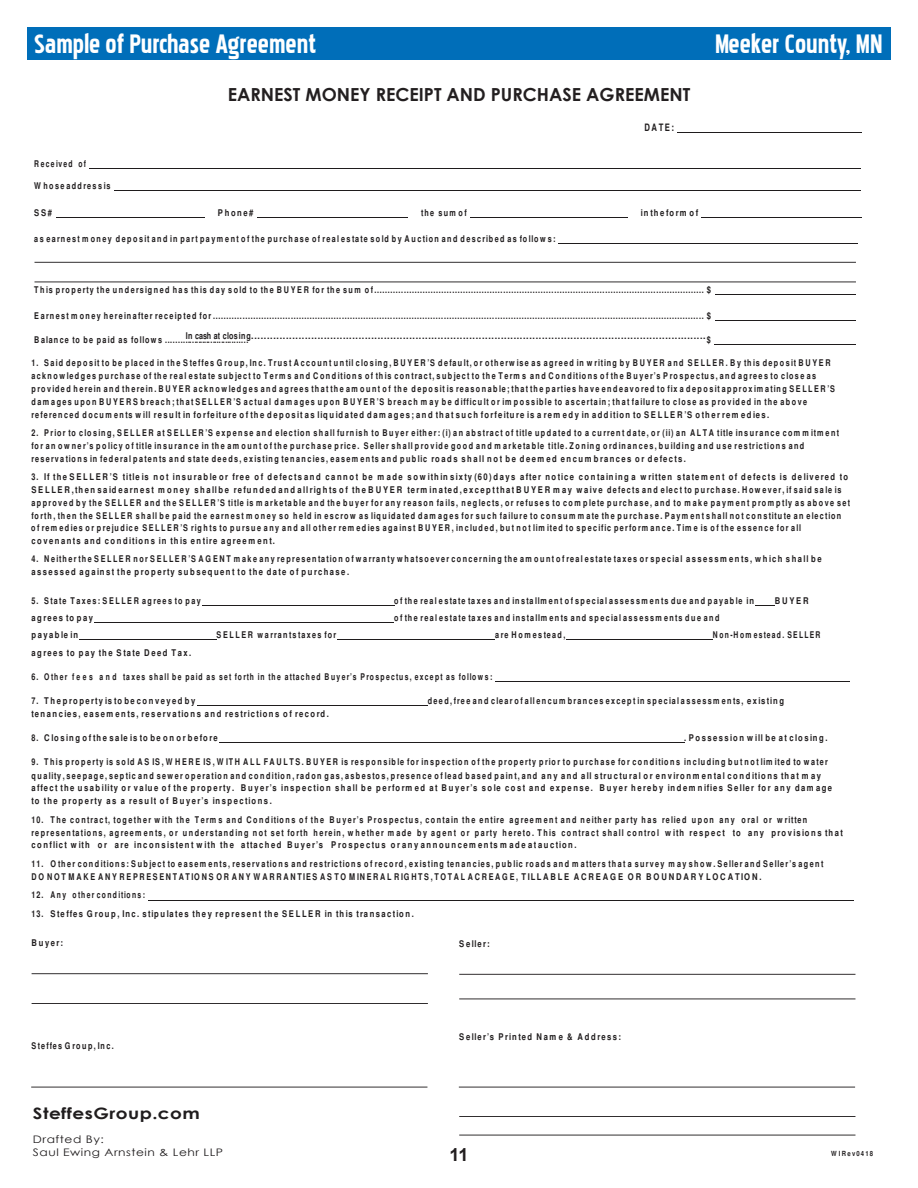
<style>
.page{position:relative;width:918px;height:1188px;background:#fff}
.page>*{position:absolute;margin:0;border:0;box-sizing:border-box;transform-origin:0 0}
.t1{font:33px "Pakenham";color:#fff}
.t2{font:700 18px "Century Gothic";color:#231f20}
.t3{font:700 18px "Arial";color:#231f20}
.t4{font:700 15.75px "Century Gothic";letter-spacing:.025em;color:#201d1e;scale:1.18 1}
.t5{font:700 condensed 13.2px "Helvetica";color:#201d1e;scale:.92 1}
.t6{font:700 condensed 12px/12.8px "Helvetica";letter-spacing:.12em;color:#201d1e;scale:.95 1}
.t7{font:700 condensed 12px "Helvetica";letter-spacing:.1em;color:#201d1e;scale:.95 1}
.t8{font:700 condensed 12px "Helvetica";letter-spacing:.12em;color:#201d1e}
.t9{font:700 condensed 12px/22.4px "Helvetica";letter-spacing:.12em;color:#201d1e;scale:.9 1}
.t10{font:10.35px/12.9px "Century Gothic";letter-spacing:.045em;color:#201d1e;scale:1.18 1}
.t11{font:700 condensed 9.15px "Helvetica";letter-spacing:.12em;color:#201d1e}
</style>
<div class="page">
<div style="left:27px;top:27px;width:864px;height:32px;background:#006eb9"></div>
<hr style="left:35px;top:262px;width:821px;height:1px;background:#1f1c1d">
<hr style="left:35px;top:282px;width:821px;height:1px;background:#1f1c1d">
<hr style="left:459px;top:974px;width:396px;height:1px;background:#201d1e">
<hr style="left:459px;top:999px;width:396px;height:1px;background:#201d1e">
<hr style="left:459px;top:1116px;width:396px;height:1px;background:#201d1e">
<hr style="left:459px;top:1135px;width:396px;height:1px;background:#201d1e">
<hr style="left:677px;top:132px;width:185px;height:1px;background:#1f1c1d">
<hr style="left:89px;top:168px;width:771px;height:1px;background:#1f1c1d">
<hr style="left:114px;top:190px;width:746px;height:1px;background:#1f1c1d">
<hr style="left:56px;top:217px;width:149px;height:1px;background:#1f1c1d">
<hr style="left:257px;top:217px;width:151px;height:1px;background:#1f1c1d">
<hr style="left:470px;top:217px;width:157px;height:1px;background:#1f1c1d">
<hr style="left:701px;top:217px;width:161px;height:1px;background:#1f1c1d">
<hr style="left:559px;top:243px;width:299px;height:1px;background:#1f1c1d">
<hr style="left:715px;top:295px;width:141px;height:1px;background:#1f1c1d">
<hr style="left:715px;top:320px;width:141px;height:1px;background:#1f1c1d">
<hr style="left:714px;top:344px;width:142px;height:1px;background:#1f1c1d">
<hr style="left:202px;top:606px;width:192px;height:1px;background:#1f1c1d">
<hr style="left:94px;top:623px;width:300px;height:1px;background:#1f1c1d">
<hr style="left:80px;top:640px;width:137px;height:1px;background:#1f1c1d">
<hr style="left:337px;top:640px;width:158px;height:1px;background:#1f1c1d">
<hr style="left:566px;top:640px;width:147px;height:1px;background:#1f1c1d">
<hr style="left:496px;top:681px;width:354px;height:1px;background:#1f1c1d">
<hr style="left:197px;top:705px;width:231px;height:1px;background:#1f1c1d">
<hr style="left:219px;top:742px;width:465px;height:1px;background:#1f1c1d">
<hr style="left:148px;top:900px;width:706px;height:1px;background:#1f1c1d">
<hr style="left:31px;top:1087px;width:396px;height:1px;background:#201d1e">
<hr style="left:459px;top:1087px;width:396px;height:1px;background:#201d1e">
<hr style="left:32px;top:973px;width:396px;height:1px;background:#201d1e">
<hr style="left:32px;top:1003px;width:396px;height:1px;background:#201d1e">
<h1 class="t1" style="left:34px;top:29px;width:284px">Sample of Purchase Agreement</h1>
<h1 class="t1" style="left:715px;top:29px;width:169px">Meeker County, MN</h1>
<h2 class="t2" style="left:228px;top:81px;width:464px">EARNEST MONEY RECEIPT AND PURCHASE AGREEMENT</h2>
<p class="t5" style="left:644px;top:121px;width:34px">DATE:</p>
<p class="t9" style="left:34px;top:152px;width:86px">Received of<br>Whoseaddressis</p>
<p class="t8" style="left:34px;top:207px;width:19px">SS#</p>
<p class="t8" style="left:218px;top:207px;width:37px">Phone#</p>
<p class="t6" style="left:421px;top:206px;width:50px">the sumof</p>
<p class="t8" style="left:641px;top:207px;width:59px">intheformof</p>
<p class="t6" style="left:34px;top:232px;width:550px">asearnestmoney depositand in partpaymentofthepurchase ofrealestatesold by Auction and described as follows:</p>
<p class="t6" style="left:34px;top:277px;width:714px;line-height:25.2px">This property the undersigned has this day sold to the BUYER for the sum of........................................................................................................................... $<br>Earnest money hereinafter receipted for....................................................................................................................................................................................... $</p>
<p class="t7" style="left:34px;top:330px;width:714px">Balance to be paid as follows .........I.n..c.a.s.h..a..t..c..l.o..s..i.n...g................................................................................................................................................$</p>
<p class="t6" style="left:31px;top:357px;width:847px">1. Said depositto be placed in the Steffes Group,Inc.TrustAccountuntilclosing,BUYER’S default,orotherwise asagreed in writing by BUYER and SELLER.By this depositBUYER acknowledges purchase ofthe realestate subjectto Terms and Conditions ofthis contract,subjectto the Terms andConditionsoftheBuyer’sProspectus,andagreesto closeas provided herein andtherein.BUYER acknowledgesand agreesthattheamountof the depositisreasonable;thatthepartieshaveendeavoredtofix a depositapproximatingSELLER’S damagesuponBUYERSbreach;thatSELLER’S actual damages upon BUYER’S breach may be difficultorimpossible to ascertain;thatfailure to close as provided in the above referenced documents will resultin forfeitureofthedepositasliquidated damages;and thatsuch forfeitureis a remedyin addition to SELLER’S otherremedies.</p>
<p class="t6" style="left:31px;top:426px;width:852px">2. Priorto closing,SELLER atSELLER’S expense and election shallfurnish to Buyer either:(i)an abstractoftitle updated to a currentdate,or (ii)an ALTA title insurance commitment foran owner’spolicy oftitleinsurance in theamountofthepurchase price. Sellershallprovidegood and marketable title.Zoning ordinances,building and use restrictions and reservations in federalpatents and state deeds,existing tenancies,easements and public roads shall not be deemed encumbrances or defects.</p>
<p class="t6" style="left:31px;top:470px;width:864px">3. If the SELLER’S title is not insurable or free of defects and cannot be made sowithin sixty (60) days after notice containing a written statement of defects is delivered to SELLER,then saidearnest money shall be refunded and all rights of the BUYER terminated, except that BUYER may waive defects and electto purchase.However,ifsaid sale is approved by the SELLER and the SELLER’S title is marketable and the buyerforany reason fails, neglects,orrefuses to complete purchase,and to make paymentpromptly as above set forth,then the SELLER shallbe paid the earnestmoney so held in escrow asliquidated damagesforsuch failure to consummatethe purchase.Paymentshallnotconstitutean election ofremediesorprejudice SELLER’S rights to pursue any and allotherremedies againstBUYER,included,butnotlimited to specific performance.Time is ofthe essence forall covenants and conditions in this entire agreement.</p>
<p class="t6" style="left:31px;top:553px;width:833px">4. NeithertheSELLER norSELLER’S AGENTmakeanyrepresentationofwarrantywhatsoeverconcerningtheamountofrealestatetaxesorspecial assessments,which shallbe assessed against the property subsequent to the date of purchase.</p>
<p class="t6" style="left:31px;top:595px;width:180px">5. State Taxes:SELLER agrees to pay</p>
<p class="t6" style="left:394px;top:595px;width:380px">ofthe realestatetaxes and installmentofspecialassessmentsdue and payable in</p>
<p class="t8" style="left:775px;top:596px;width:35px">BUYER</p>
<p class="t8" style="left:31px;top:613px;width:63px">agrees to pay</p>
<p class="t6" style="left:394px;top:612px;width:344px">ofthe realestate taxes and installments and specialassessments due and</p>
<p class="t8" style="left:31px;top:630px;width:48px">payablein</p>
<p class="t6" style="left:217px;top:629px;width:128px">SELLER warrantstaxes for</p>
<p class="t6" style="left:495px;top:629px;width:75px">are Homestead,</p>
<p class="t9" style="left:713px;top:624px;width:121px">Non-Homestead. SELLER</p>
<p class="t8" style="left:31px;top:647px;width:161px">agrees to pay the State Deed Tax.</p>
<p class="t6" style="left:31px;top:670px;width:487px">6. Other fees and taxes shall be paid as set forth in the attached Buyer’s Prospectus, except as follows:</p>
<p class="t6" style="left:31px;top:694px;width:174px">7. Thepropertyistobeconveyedby</p>
<p class="t6" style="left:428px;top:694px;width:377px">deed,freeandclearofallencumbrancesexceptinspecialassessments, existing</p>
<p class="t8" style="left:31px;top:708px;width:299px">tenancies, easements, reservations and restrictions of record.</p>
<p class="t6" style="left:31px;top:732px;width:198px">8. Closingofthesaleistobeonorbefore</p>
<p class="t8" style="left:684px;top:732px;width:145px">. Possession willbe atclosing.</p>
<p class="t6" style="left:31px;top:756px;width:844px">9. This property is sold AS IS,WHERE IS,WITH ALL FAULTS.BUYER is responsible forinspection ofthe property priorto purchase forconditions including butnotlimited towater quality,seepage,septicand seweroperation and condition,radon gas,asbestos,presence oflead based paint,and any and allstructuralor environmentalconditions that may affect the usability or value of the property. Buyer’s inspection shall be performed at Buyer’s sole cost and expense. Buyer hereby indemnifies Seller for any damage to the property as a result of Buyer’s inspections.</p>
<p class="t6" style="left:31px;top:813px;width:856px">10. The contract, together with the Terms and Conditions of the Buyer’s Prospectus, contain the entire agreement and neither party has relied upon any oral or written representations, agreements, or understanding not set forth herein, whether made by agent or party hereto. This contract shall control with respect to any provisions that conflict with or are inconsistent with the attached Buyer’s Prospectus oranyannouncementsmadeatauction.</p>
<p class="t6" style="left:31px;top:857px;width:835px">11. Otherconditions:Subjectto easements,reservations and restrictions ofrecord,existing tenancies,public roads and matters that a survey mayshow.SellerandSeller’sagent<br>DO NOTMAKEANYREPRESENTATIONSORANYWARRANTIESASTO MINERALRIGHTS,TOTALACREAGE, TILLABLE ACREAGE OR BOUNDARYLOCATION.</p>
<p class="t6" style="left:31px;top:889px;width:121px">12. Any otherconditions:</p>
<p class="t6" style="left:31px;top:907px;width:404px">13. Steffes Group, Inc. stipulates they represent the SELLER in this transaction.</p>
<p class="t8" style="left:31px;top:937px;width:33px">Buyer:</p>
<p class="t8" style="left:459px;top:938px;width:32px">Seller:</p>
<p class="t6" style="left:31px;top:1040px;width:88px">SteffesGroup,Inc.</p>
<h3 class="t4" style="left:33px;top:1102px;width:143px">SteffesGroup.com</h3>
<p class="t10" style="left:33px;top:1132px;width:163px">Drafted By:<br>Saul Ewing Arnstein &amp; Lehr LLP</p>
<p class="t8" style="left:459px;top:1031px;width:163px">Seller’s Printed Name &amp; Address:</p>
<h2 class="t3" style="left:449px;top:1143px;width:21px">11</h2>
<p class="t11" style="left:831px;top:1149px;width:43px">WIRev0418</p>
</div>
